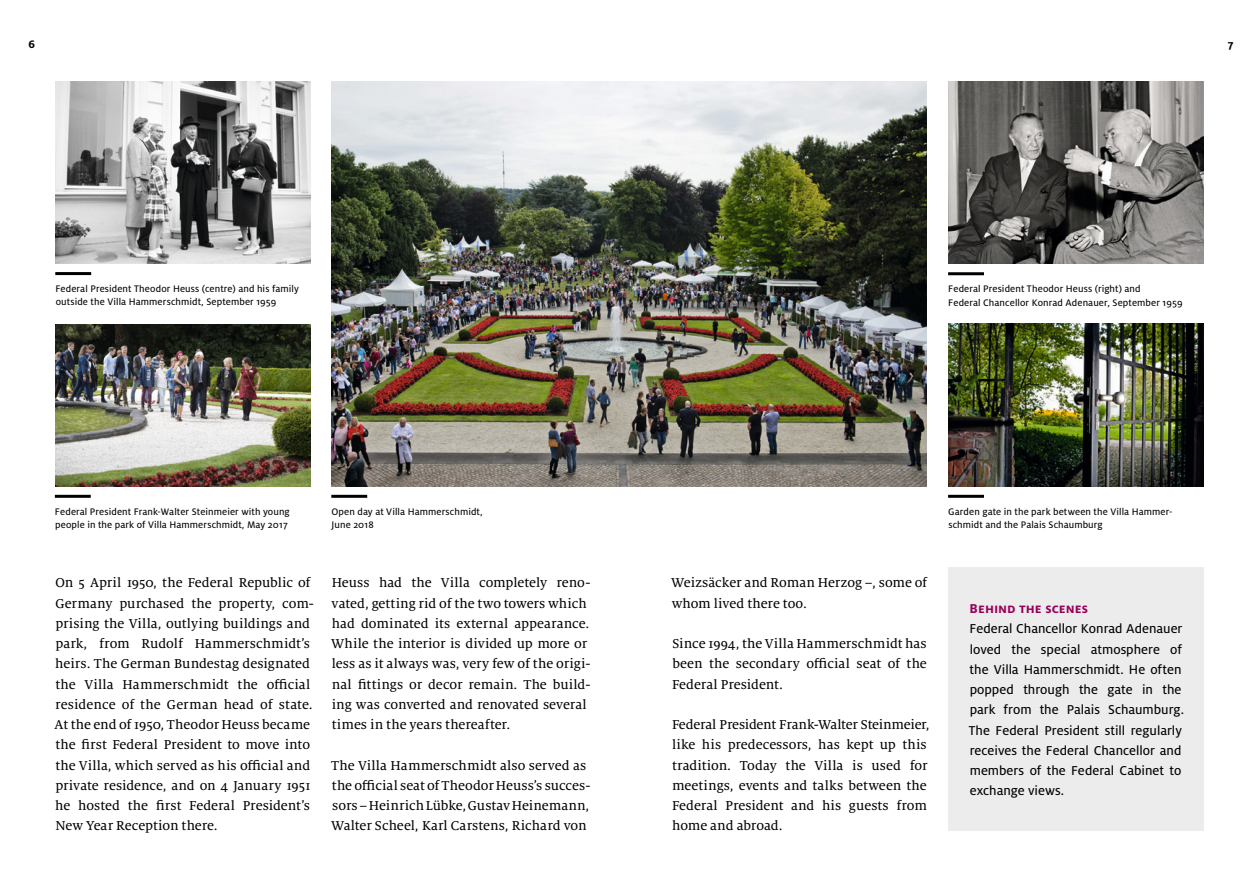
<style>
.page{position:relative;width:1259px;height:893px;background:#fff}
.page>*{position:absolute;margin:0;border:0;box-sizing:border-box;transform-origin:0 0}
.t1{font:14.25px/20.2px "Milo Serif OT Text";color:#000}
.t2{font:14.25px/20.2px "Milo OT Text";color:#000}
.t3{font:700 14.25px "Milo OT";color:#970059}
.t4{font:700 12px "Milo OT";color:#000}
.t5{font:10.5px/13.5px "Milo OT Text";letter-spacing:.01em;color:#000}
</style>
<div class="page">
<img style="left:948px;top:324px;width:255px;height:162px">
<hr style="left:948px;top:272px;width:36px;height:3px;background:#000">
<hr style="left:948px;top:495px;width:36px;height:3px;background:#000">
<hr style="left:331px;top:495px;width:36px;height:3px;background:#000">
<img style="left:948px;top:81px;width:255px;height:182px">
<div style="left:948px;top:567px;width:255px;height:263px;background:#ececec"></div>
<hr style="left:55px;top:272px;width:36px;height:3px;background:#000">
<img style="left:55px;top:81px;width:255px;height:182px">
<hr style="left:55px;top:495px;width:36px;height:3px;background:#000">
<img style="left:55px;top:324px;width:255px;height:162px">
<img style="left:331px;top:81px;width:595px;height:405px">
<p class="t4" style="left:29px;top:38px;width:8px">6</p>
<p class="t4" style="left:1227px;top:38px;width:7px">7</p>
<p class="t5" style="left:55px;top:282px;width:245px">Federal President Theodor Heuss (centre) and his family outside the Villa Hammerschmidt, September 1959</p>
<p class="t5" style="left:948px;top:282px;width:236px">Federal President Theodor Heuss (right) and<br>Federal Chancellor Konrad Adenauer, September 1959</p>
<p class="t5" style="left:55px;top:505px;width:236px">Federal President Frank-Walter Steinmeier with young people in the park of Villa Hammerschmidt, May 2017</p>
<p class="t5" style="left:331px;top:505px;width:153px">Open day at Villa Hammerschmidt,<br>June 2018</p>
<p class="t5" style="left:948px;top:505px;width:226px">Garden gate in the park between the Villa Hammer&shy;schmidt and the Palais Schaumburg</p>
<p class="t1" style="left:55px;top:573px;width:261px">On 5 April 1950, the Federal Republic of Germany purchased the property, com&shy;prising the Villa, outlying buildings and park, from Rudolf Hammerschmidt’s heirs. The German Bundestag designated the Villa Hammerschmidt the official residence of the German head of state.<br>At the end of 1950, Theodor Heuss became the first Federal President to move into the Villa, which served as his official and private residence, and on 4 January 1951 he hosted the first Federal President’s New Year Reception there.</p>
<p class="t1" style="left:331px;top:573px;width:261px">Heuss had the Villa completely reno&shy;vated, getting rid of the two towers which had dominated its external appearance.<br>While the interior is divided up more or less as it always was, very few of the origi&shy;nal fittings or decor remain. The build&shy;ing was converted and renovated several times in the years thereafter.</p>
<p class="t1" style="left:331px;top:755px;width:261px">The Villa Hammerschmidt also served as the official seat of Theodor Heuss’s succes&shy;sors – Heinrich Lübke, Gustav Heinemann, Walter Scheel, Karl Carstens, Richard von</p>
<p class="t1" style="left:671px;top:573px;width:257px">Weizsäcker and Roman Herzog –, some of whom lived there too.</p>
<p class="t1" style="left:672px;top:634px;width:256px;text-align:justify">Since 1994, the Villa Hammerschmidt has been the secondary official seat of the Federal President.</p>
<p class="t1" style="left:672px;top:715px;width:259px">Federal President Frank-Walter Steinmeier, like his predecessors, has kept up this tradition. Today the Villa is used for meetings, events and talks between the Federal President and his guests from home and abroad.</p>
<p class="t3" style="left:969px;top:601px;width:120px">Behind the scenes</p>
<p class="t2" style="left:968px;top:619px;width:217px">Federal Chancellor Konrad Adenauer loved the special atmosphere of the Villa Hammerschmidt. He often popped through the gate in the park from the Palais Schaumburg.<br>The Federal President still regularly receives the Federal Chancellor and members of the Federal Cabinet to exchange views.</p>
</div>
